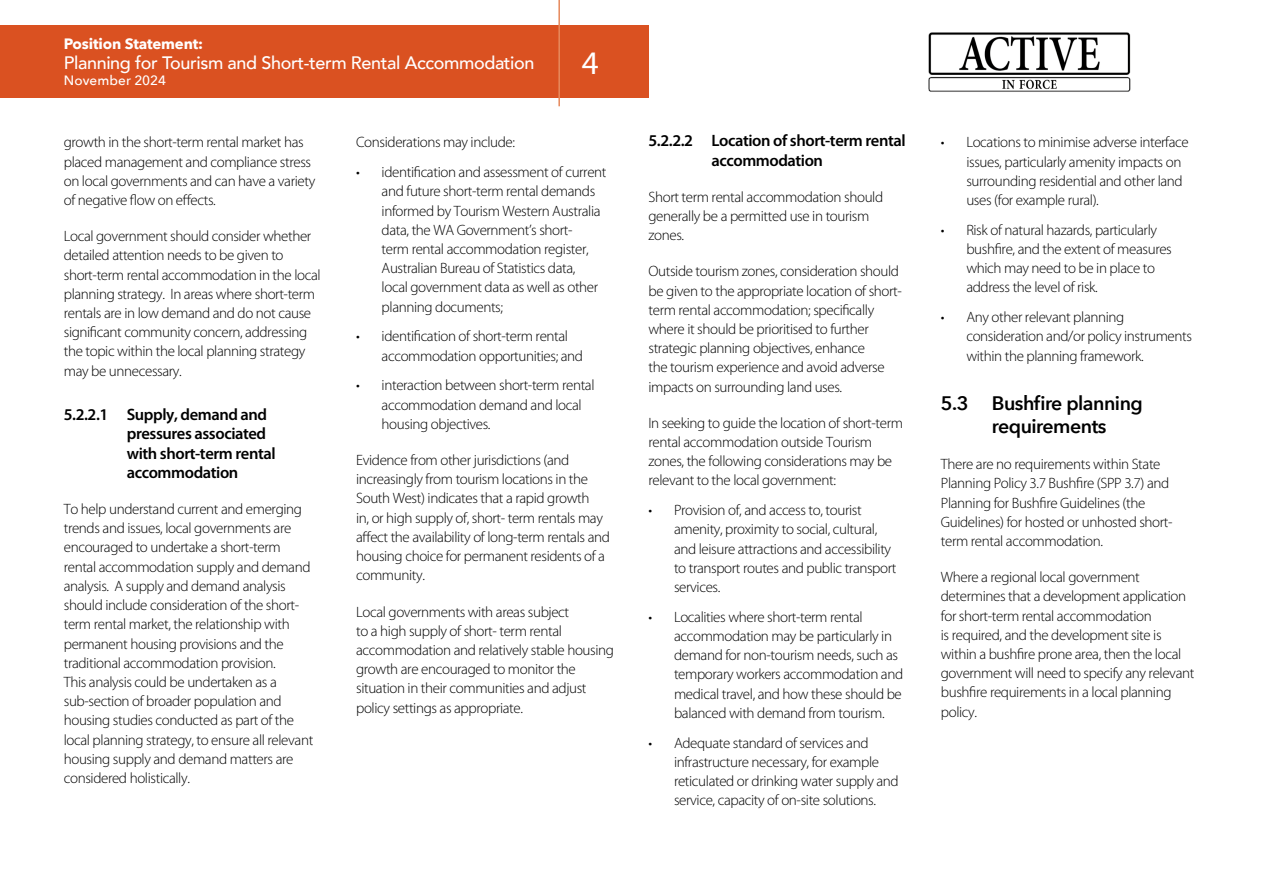
<style>
.page{position:relative;width:1263px;height:893px;background:#fff}
.page>*{position:absolute;margin:0;border:0;box-sizing:border-box;transform-origin:0 0}
.t1{font:33px "Myriad Pro";color:#fff}
.t2{font:600 19.5px/23.4px "Avenir Next";letter-spacing:-.025em;color:#000}
.t3{font:500 18px "Avenir";letter-spacing:-.02em;color:#fff}
.t4{font:600 16.5px/19.2px "Myriad Pro";letter-spacing:-.025em;color:#000}
.t5{font:300 15px/19.2px "Myriad Pro";letter-spacing:-.025em;color:#000}
.t6{font:700 15px "Avenir Next";letter-spacing:-.01em;color:#fff}
.t7{font:500 13.5px "Avenir Next";letter-spacing:.005em;color:#fff}
</style>
<div class="page">
<div style="left:0;top:26px;width:648px;height:72px;background:#da5121"></div>
<hr style="left:558px;top:0;width:2px;height:106px;background:#e7895c">
<img style="left:928px;top:32px;width:203px;height:60px">
<p class="t6" style="left:64px;top:31px;width:141px">Position Statement:</p>
<p class="t3" style="left:64px;top:47px;width:472px">Planning for Tourism and Short-term Rental Accommodation</p>
<p class="t7" style="left:64px;top:69px;width:104px">November 2024</p>
<h1 class="t1" style="left:582px;top:42px;width:18px">4</h1>
<p class="t5" style="left:64px;top:133px;width:253px">growth in the short-term rental market has placed management and compliance stress on local governments and can have a variety of negative flow on effects.</p>
<p class="t5" style="left:64px;top:226px;width:258px">Local government should consider whether detailed attention needs to be given to short-term rental accommodation in the local planning strategy. In areas where short-term rentals are in low demand and do not cause significant community concern, addressing the topic within the local planning strategy may be unnecessary.</p>
<p class="t4" style="left:127px;top:405px;width:150px;text-indent:-63px">5.2.2.1 Supply, demand and pressures associated with short-term rental accommodation</p>
<p class="t5" style="left:64px;top:499px;width:251px">To help understand current and emerging trends and issues, local governments are encouraged to undertake a short-term rental accommodation supply and demand analysis. A supply and demand analysis should include consideration of the short&shy;term rental market, the relationship with permanent housing provisions and the traditional accommodation provision.<br>This analysis could be undertaken as a sub-section of broader population and housing studies conducted as part of the local planning strategy, to ensure all relevant housing supply and demand matters are considered holistically.</p>
<p class="t5" style="left:356px;top:133px;width:160px">Considerations may include:</p>
<p class="t5" style="left:382px;top:162px;width:226px;text-indent:-26px">• identification and assessment of current and future short-term rental demands informed by Tourism Western Australia data, the WA Government’s short-<br>term rental accommodation register, Australian Bureau of Statistics data,<br>local government data as well as other planning documents;</p>
<p class="t5" style="left:382px;top:327px;width:203px;text-indent:-26px">• identification of short-term rental accommodation opportunities; and</p>
<p class="t5" style="left:382px;top:376px;width:214px;text-indent:-26px">• interaction between short-term rental accommodation demand and local housing objectives.</p>
<p class="t5" style="left:356px;top:450px;width:255px">Evidence from other jurisdictions (and increasingly from tourism locations in the South West) indicates that a rapid growth<br>in, or high supply of, short- term rentals may affect the availability of long-term rentals and housing choice for permanent residents of a community.</p>
<p class="t5" style="left:356px;top:602px;width:259px">Local governments with areas subject<br>to a high supply of short- term rental accommodation and relatively stable housing growth are encouraged to monitor the situation in their communities and adjust policy settings as appropriate.</p>
<p class="t4" style="left:711px;top:131px;width:196px;text-indent:-63px">5.2.2.2 Location of short-term rental accommodation</p>
<p class="t5" style="left:648px;top:187px;width:236px">Short term rental accommodation should generally be a permitted use in tourism zones.</p>
<p class="t5" style="left:648px;top:262px;width:255px">Outside tourism zones, consideration should be given to the appropriate location of short&shy;term rental accommodation; specifically where it should be prioritised to further strategic planning objectives, enhance<br>the tourism experience and avoid adverse impacts on surrounding land uses.</p>
<p class="t5" style="left:648px;top:413px;width:256px">In seeking to guide the location of short-term rental accommodation outside Tourism zones, the following considerations may be relevant to the local government:</p>
<p class="t5" style="left:674px;top:500px;width:224px;text-indent:-26px">• Provision of, and access to, tourist amenity, proximity to social, cultural, and leisure attractions and accessibility to transport routes and public transport services.</p>
<p class="t5" style="left:674px;top:607px;width:231px;text-indent:-26px">• Localities where short-term rental accommodation may be particularly in demand for non-tourism needs, such as temporary workers accommodation and medical travel, and how these should be balanced with demand from tourism.</p>
<p class="t5" style="left:674px;top:733px;width:226px;text-indent:-26px">• Adequate standard of services and infrastructure necessary, for example reticulated or drinking water supply and service, capacity of on-site solutions.</p>
<p class="t5" style="left:966px;top:133px;width:224px;text-indent:-26px">• Locations to minimise adverse interface issues, particularly amenity impacts on surrounding residential and other land uses (for example rural).</p>
<p class="t5" style="left:966px;top:220px;width:207px;text-indent:-26px">• Risk of natural hazards, particularly bushfire, and the extent of measures which may need to be in place to address the level of risk.</p>
<p class="t5" style="left:966px;top:307px;width:227px;text-indent:-26px">• Any other relevant planning consideration and/or policy instruments within the planning framework.</p>
<h2 class="t2" style="left:992px;top:391px;width:152px;text-indent:-51px">5.3 Bushfire planning requirements</h2>
<p class="t5" style="left:941px;top:454px;width:233px">There are no requirements within State Planning Policy 3.7 Bushfire (SPP 3.7) and Planning for Bushfire Guidelines (the Guidelines) for hosted or unhosted short&shy;term rental accommodation.</p>
<p class="t5" style="left:941px;top:567px;width:255px">Where a regional local government determines that a development application for short-term rental accommodation<br>is required, and the development site is within a bushfire prone area, then the local government will need to specify any relevant bushfire requirements in a local planning policy.</p>
</div>
